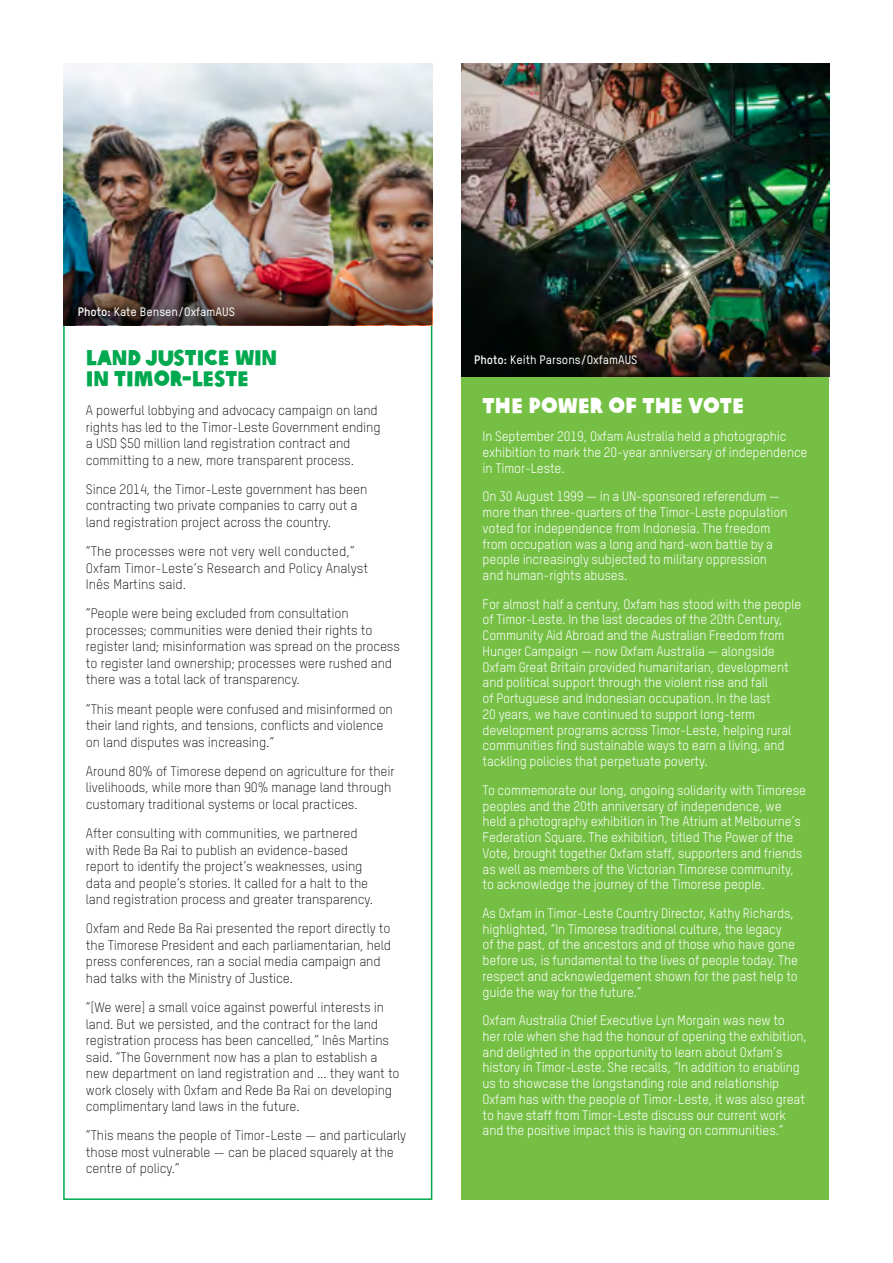
<style>
.page{position:relative;width:893px;height:1263px;background:#fff}
.page>*{position:absolute;margin:0;border:0;box-sizing:border-box;transform-origin:0 0}
.t1{font:21px/21px "Oxfam Global Headline";letter-spacing:-.01em;color:#00a94f}
.t2{font:21px "Oxfam Global Headline";color:#fff}
.t3{font:13.5px/15.8px "Oxfam TSTARPRO";letter-spacing:-.01em;color:#fff}
.t4{font:300 13.5px/16.5px "Oxfam TSTARPRO";letter-spacing:-.01em;color:#000}
.t5{font:500 12px "Oxfam TSTARPRO";color:#fff}
.s1{font-weight:700}
</style>
<div class="page">
<img style="left:63px;top:64px;width:369px;height:261px">
<img style="left:63px;top:279px;width:368px;height:46px">
<div style="left:461px;top:239px;width:368px;height:960px;background:#75c044"></div>
<img style="left:461px;top:64px;width:368px;height:312px">
<p class="t5" style="left:78px;top:304px;width:159px"><span class="s1">Photo:</span> Kate Bensen/OxfamAUS</p>
<h1 class="t1" style="left:86px;top:345px;width:193px">LAND JUSTICE WIN<br>IN TIMOR-LESTE</h1>
<p class="t4" style="left:86px;top:402px;width:296px">A powerful lobbying and advocacy campaign on land rights has led to the Timor-Leste Government ending a USD $50 million land registration contract and committing to a new, more transparent process.</p>
<p class="t4" style="left:86px;top:481px;width:283px">Since 2014, the Timor-Leste government has been contracting two private companies to carry out a land registration project across the country.</p>
<p class="t4" style="left:86px;top:543px;width:284px">“The processes were not very well conducted,”<br>Oxfam Timor-Leste’s Research and Policy Analyst<br>Inês Martins said.</p>
<p class="t4" style="left:86px;top:605px;width:316px">“People were being excluded from consultation processes; communities were denied their rights to register land; misinformation was spread on the process to register land ownership; processes were rushed and there was a total lack of transparency.</p>
<p class="t4" style="left:86px;top:701px;width:308px">“This meant people were confused and misinformed on their land rights, and tensions, conflicts and violence on land disputes was increasing.”</p>
<p class="t4" style="left:86px;top:763px;width:310px">Around 80% of Timorese depend on agriculture for their livelihoods, while more than 90% manage land through customary traditional systems or local practices.</p>
<p class="t4" style="left:86px;top:825px;width:289px">After consulting with communities, we partnered with Rede Ba Rai to publish an evidence-based report to identify the project’s weaknesses, using data and people’s stories. It called for a halt to the land registration process and greater transparency.</p>
<p class="t4" style="left:86px;top:920px;width:307px">Oxfam and Rede Ba Rai presented the report directly to the Timorese President and each parliamentarian, held press conferences, ran a social media campaign and had talks with the Ministry of Justice.</p>
<p class="t4" style="left:86px;top:999px;width:315px">“[We were] a small voice against powerful interests in land. But we persisted, and the contract for the land registration process has been cancelled,” Inês Martins said. “The Government now has a plan to establish a new department on land registration and ... they want to work closely with Oxfam and Rede Ba Rai on developing complimentary land laws in the future.</p>
<p class="t4" style="left:86px;top:1127px;width:322px">“This means the people of Timor-Leste — and particularly those most vulnerable — can be placed squarely at the centre of policy.”</p>
<p class="t5" style="left:474px;top:352px;width:165px"><span class="s1">Photo:</span> Keith Parsons/OxfamAUS</p>
<h1 class="t2" style="left:483px;top:387px;width:263px">THE POWER OF THE VOTE</h1>
<p class="t3" style="left:483px;top:429px;width:326px">In September 2019, Oxfam Australia held a photographic exhibition to mark the 20-year anniversary of independence in Timor-Leste.</p>
<p class="t3" style="left:483px;top:489px;width:306px">On 30 August 1999 — in a UN-sponsored referendum — more than three-quarters of the Timor-Leste population voted for independence from Indonesia. The freedom from occupation was a long and hard-won battle by a people increasingly subjected to military oppression and human-rights abuses.</p>
<p class="t3" style="left:483px;top:596px;width:320px">For almost half a century, Oxfam has stood with the people of Timor-Leste. In the last decades of the 20th Century, Community Aid Abroad and the Australian Freedom from Hunger Campaign — now Oxfam Australia — alongside Oxfam Great Britain provided humanitarian, development and political support through the violent rise and fall<br>of Portuguese and Indonesian occupation. In the last<br>20 years, we have continued to support long-term development programs across Timor-Leste, helping rural communities find sustainable ways to earn a living, and tackling policies that perpetuate poverty.</p>
<p class="t3" style="left:483px;top:782px;width:325px">To commemorate our long, ongoing solidarity with Timorese peoples and the 20th anniversary of independence, we held a photography exhibition in The Atrium at Melbourne’s Federation Square. The exhibition, titled The Power of the Vote, brought together Oxfam staff, supporters and friends as well as members of the Victorian Timorese community, to acknowledge the journey of the Timorese people.</p>
<p class="t3" style="left:483px;top:905px;width:317px">As Oxfam in Timor-Leste Country Director, Kathy Richards, highlighted, “In Timorese traditional culture, the legacy<br>of the past, of the ancestors and of those who have gone before us, is fundamental to the lives of people today. The respect and acknowledgement shown for the past help to guide the way for the future.”</p>
<p class="t3" style="left:483px;top:1012px;width:326px">Oxfam Australia Chief Executive Lyn Morgain was new to<br>her role when she had the honour of opening the exhibition, and delighted in the opportunity to learn about Oxfam’s history in Timor-Leste. She recalls, “In addition to enabling us to showcase the longstanding role and relationship Oxfam has with the people of Timor-Leste, it was also great to have staff from Timor-Leste discuss our current work and the positive impact this is having on communities.”</p>
</div>
